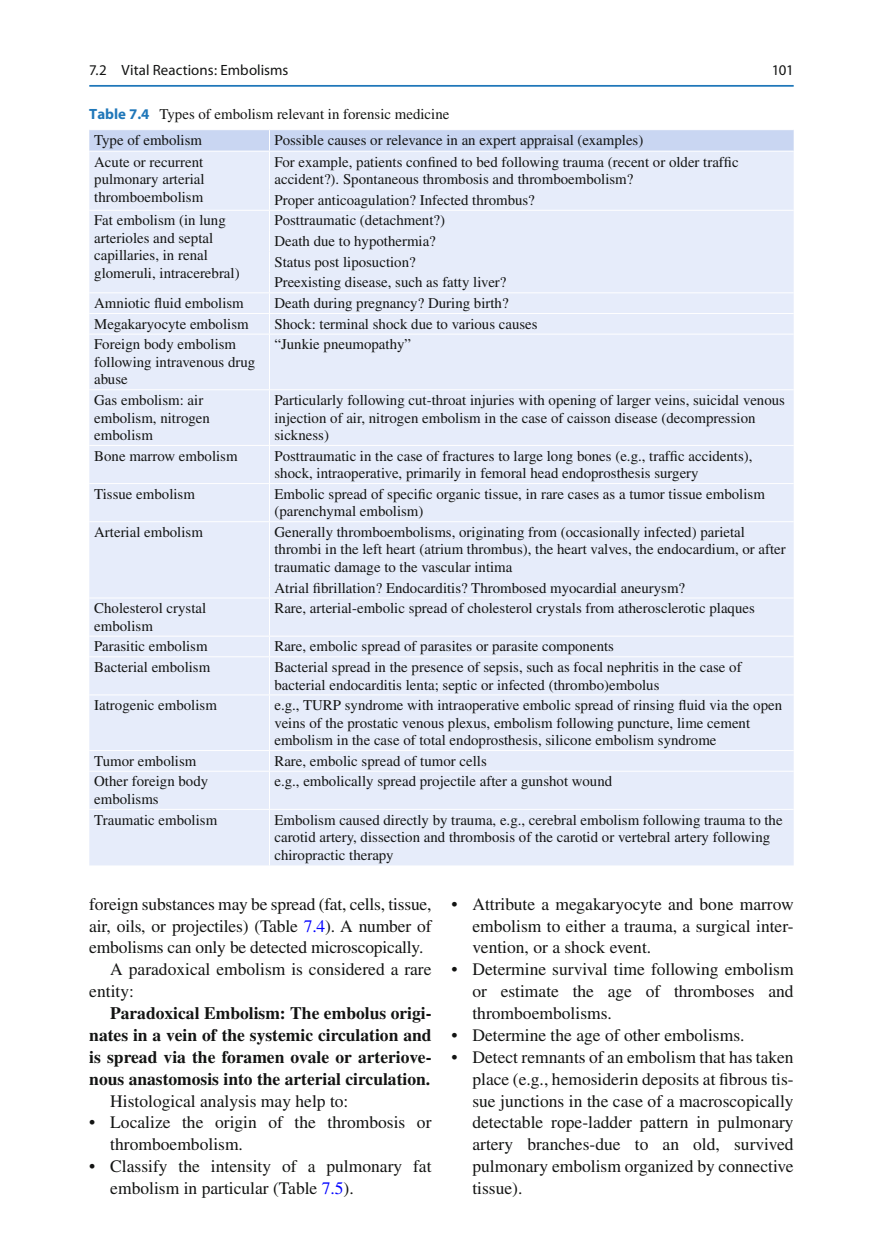
<style>
.page{position:relative;width:883px;height:1260px;background:#fff}
.page>*{position:absolute;margin:0;border:0;box-sizing:border-box;transform-origin:0 0}
.t1{font:17.5px/21.9px "Times";color:#131413;text-align:justify}
.t2{font:700 17.5px/21.9px "Times";color:#131413;text-align:justify}
.t3{font:14.88px/17.5px "Times";color:#131413}
.t4{font:14.88px "Myriad";letter-spacing:.005em;color:#131413}
.s1{font-family:"Myriad";font-weight:700;color:#1f77b9}
.s2{color:#00f}
</style>
<div class="page">
<div style="left:89px;top:152px;width:705px;height:713px;background:#e6ecfa"></div>
<div style="left:89px;top:130px;width:705px;height:21px;background:#c9d6f2"></div>
<hr style="left:269px;top:152px;width:1px;height:38px;background:#fff">
<hr style="left:89px;top:210px;width:705px;height:1px;background:#fff">
<hr style="left:89px;top:292px;width:705px;height:1px;background:#fff">
<hr style="left:89px;top:313px;width:705px;height:1px;background:#fff">
<svg style="left:269px;top:190px;width:1px;height:144px"></svg>
<hr style="left:89px;top:334px;width:705px;height:1px;background:#fff">
<hr style="left:269px;top:335px;width:1px;height:54px;background:#fff">
<hr style="left:89px;top:389px;width:705px;height:1px;background:#fff">
<hr style="left:269px;top:390px;width:1px;height:55px;background:#fff">
<hr style="left:89px;top:445px;width:705px;height:1px;background:#fff">
<hr style="left:269px;top:446px;width:1px;height:37px;background:#fff">
<hr style="left:89px;top:483px;width:705px;height:1px;background:#fff">
<hr style="left:269px;top:484px;width:1px;height:37px;background:#fff">
<hr style="left:89px;top:521px;width:705px;height:1px;background:#fff">
<hr style="left:269px;top:522px;width:1px;height:55px;background:#fff">
<svg style="left:269px;top:577px;width:1px;height:21px"></svg>
<hr style="left:89px;top:598px;width:705px;height:1px;background:#fff">
<hr style="left:269px;top:598px;width:1px;height:38px;background:#fff">
<hr style="left:89px;top:636px;width:705px;height:1px;background:#fff">
<svg style="left:269px;top:637px;width:1px;height:19px"></svg>
<hr style="left:89px;top:656px;width:705px;height:1px;background:#fff">
<hr style="left:269px;top:657px;width:1px;height:37px;background:#fff">
<hr style="left:89px;top:694px;width:705px;height:1px;background:#fff">
<hr style="left:269px;top:695px;width:1px;height:55px;background:#fff">
<hr style="left:89px;top:750px;width:705px;height:1px;background:#fff">
<svg style="left:269px;top:751px;width:1px;height:20px"></svg>
<hr style="left:89px;top:771px;width:705px;height:1px;background:#fff">
<hr style="left:269px;top:772px;width:1px;height:37px;background:#fff">
<hr style="left:89px;top:809px;width:705px;height:1px;background:#fff">
<hr style="left:269px;top:810px;width:1px;height:55px;background:#fff">
<hr style="left:89px;top:85px;width:705px;height:2px;background:#1f77b9">
<p class="t4" style="left:89px;top:64px;width:201px">7.2 Vital Reactions: Embolisms</p>
<p class="t3" style="left:94px;top:102px;width:357px;line-height:26.6px;text-indent:-5px"><span class="s1">Table 7.4</span> Types of embolism relevant in forensic medicine<br>Type of embolism</p>
<p class="t3" style="left:274px;top:133px;width:370px">Possible causes or relevance in an expert appraisal (examples)</p>
<p class="t3" style="left:94px;top:154px;width:112px;text-align:justify">Acute or recurrent pulmonary arterial thromboembolism</p>
<p class="t3" style="left:274px;top:154px;width:466px">For example, patients confined to bed following trauma (recent or older traffic accident?). Spontaneous thrombosis and thromboembolism?</p>
<p class="t3" style="left:274px;top:193px;width:262px">Proper anticoagulation? Infected thrombus?</p>
<p class="t4" style="left:772px;top:64px;width:23px">101</p>
<p class="t3" style="left:94px;top:213px;width:147px">Fat embolism (in lung arterioles and septal capillaries, in renal glomeruli, intracerebral)</p>
<p class="t3" style="left:274px;top:212px;width:234px;line-height:20.7px">Posttraumatic (detachment?)<br>Death due to hypothermia?<br>Status post liposuction?<br>Preexisting disease, such as fatty liver?</p>
<p class="t3" style="left:94px;top:296px;width:151px">Amniotic fluid embolism</p>
<p class="t3" style="left:274px;top:296px;width:236px">Death during pregnancy? During birth?</p>
<p class="t3" style="left:94px;top:316px;width:156px">Megakaryocyte embolism</p>
<p class="t3" style="left:275px;top:316px;width:265px">Shock: terminal shock due to various causes</p>
<p class="t3" style="left:94px;top:337px;width:163px">Foreign body embolism following intravenous drug abuse</p>
<p class="t3" style="left:274px;top:337px;width:138px">“Junkie pneumopathy”</p>
<p class="t3" style="left:94px;top:393px;width:117px">Gas embolism: air embolism, nitrogen embolism</p>
<p class="t3" style="left:274px;top:393px;width:512px">Particularly following cut-throat injuries with opening of larger veins, suicidal venous injection of air, nitrogen embolism in the case of caisson disease (decompression sickness)</p>
<p class="t3" style="left:94px;top:448px;width:145px">Bone marrow embolism</p>
<p class="t3" style="left:274px;top:448px;width:480px">Posttraumatic in the case of fractures to large long bones (e.g., traffic accidents), shock, intraoperative, primarily in femoral head endoprosthesis surgery</p>
<p class="t3" style="left:94px;top:486px;width:102px">Tissue embolism</p>
<p class="t3" style="left:274px;top:486px;width:492px">Embolic spread of specific organic tissue, in rare cases as a tumor tissue embolism (parenchymal embolism)</p>
<p class="t3" style="left:94px;top:525px;width:110px">Arterial embolism</p>
<p class="t3" style="left:274px;top:525px;width:513px">Generally thromboembolisms, originating from (occasionally infected) parietal thrombi in the left heart (atrium thrombus), the heart valves, the endocardium, or after traumatic damage to the vascular intima</p>
<p class="t3" style="left:274px;top:580px;width:412px">Atrial fibrillation? Endocarditis? Thrombosed myocardial aneurysm?</p>
<p class="t3" style="left:94px;top:601px;width:113px">Cholesterol crystal embolism</p>
<p class="t3" style="left:274px;top:601px;width:482px">Rare, arterial-embolic spread of cholesterol crystals from atherosclerotic plaques</p>
<p class="t3" style="left:94px;top:639px;width:115px">Parasitic embolism</p>
<p class="t3" style="left:274px;top:639px;width:341px">Rare, embolic spread of parasites or parasite components</p>
<p class="t3" style="left:94px;top:660px;width:118px">Bacterial embolism</p>
<p class="t3" style="left:274px;top:660px;width:469px">Bacterial spread in the presence of sepsis, such as focal nephritis in the case of bacterial endocarditis lenta; septic or infected (thrombo)embolus</p>
<p class="t3" style="left:94px;top:698px;width:124px">Iatrogenic embolism</p>
<p class="t3" style="left:274px;top:698px;width:509px">e.g., TURP syndrome with intraoperative embolic spread of rinsing fluid via the open veins of the prostatic venous plexus, embolism following puncture, lime cement embolism in the case of total endoprosthesis, silicone embolism syndrome</p>
<p class="t3" style="left:94px;top:753px;width:104px">Tumor embolism</p>
<p class="t3" style="left:274px;top:753px;width:214px">Rare, embolic spread of tumor cells</p>
<p class="t3" style="left:94px;top:774px;width:116px">Other foreign body embolisms</p>
<p class="t3" style="left:274px;top:774px;width:339px">e.g., embolically spread projectile after a gunshot wound</p>
<p class="t3" style="left:94px;top:812px;width:125px">Traumatic embolism</p>
<p class="t3" style="left:274px;top:812px;width:510px">Embolism caused directly by trauma, e.g., cerebral embolism following trauma to the carotid artery, dissection and thrombosis of the carotid or vertebral artery following chiropractic therapy</p>
<p class="t1" style="left:89px;top:895px;width:344px">foreign substances may be spread (fat, cells, tissue,</p>
<p class="t1" style="left:89px;top:916px;width:344px">air, oils, or projectiles) (Table <span class="s2">7.4</span> ). A number of</p>
<p class="t1" style="left:89px;top:938px;width:336px">embolisms can only be detected microscopically.</p>
<p class="t1" style="left:110px;top:960px;width:323px">A paradoxical embolism is considered a rare</p>
<p class="t1" style="left:89px;top:982px;width:46px">entity:</p>
<p class="t2" style="left:89px;top:1004px;width:344px;text-indent:21px">Paradoxical Embolism: The embolus origi&shy;nates in a vein of the systemic circulation and is spread via the foramen ovale or arteriove&shy;nous anastomosis into the arterial circulation.</p>
<p class="t1" style="left:110px;top:1091px;width:240px">Histological analysis may help to:</p>
<p class="t1" style="left:110px;top:1113px;width:323px;text-indent:-21px">• Localize the origin of the thrombosis or thromboembolism.</p>
<p class="t1" style="left:110px;top:1157px;width:323px;text-indent:-21px">• Classify the intensity of a pulmonary fat embolism in particular (Table <span class="s2">7.5</span> ).</p>
<p class="t1" style="left:472px;top:895px;width:323px;text-indent:-21px">• Attribute a megakaryocyte and bone marrow embolism to either a trauma, a surgical inter&shy;vention, or a shock event.</p>
<p class="t1" style="left:472px;top:960px;width:323px;text-indent:-21px">• Determine survival time following embolism or estimate the age of thromboses and thromboembolisms.</p>
<p class="t1" style="left:451px;top:1026px;width:295px">• Determine the age of other embolisms.</p>
<p class="t1" style="left:472px;top:1048px;width:323px;text-indent:-21px">• Detect remnants of an embolism that has taken place (e.g., hemosiderin deposits at fibrous tis&shy;sue junctions in the case of a macroscopically detectable rope-ladder pattern in pulmonary artery branches-due to an old, survived pulmonary embolism organized by connective tissue).</p>
</div>
